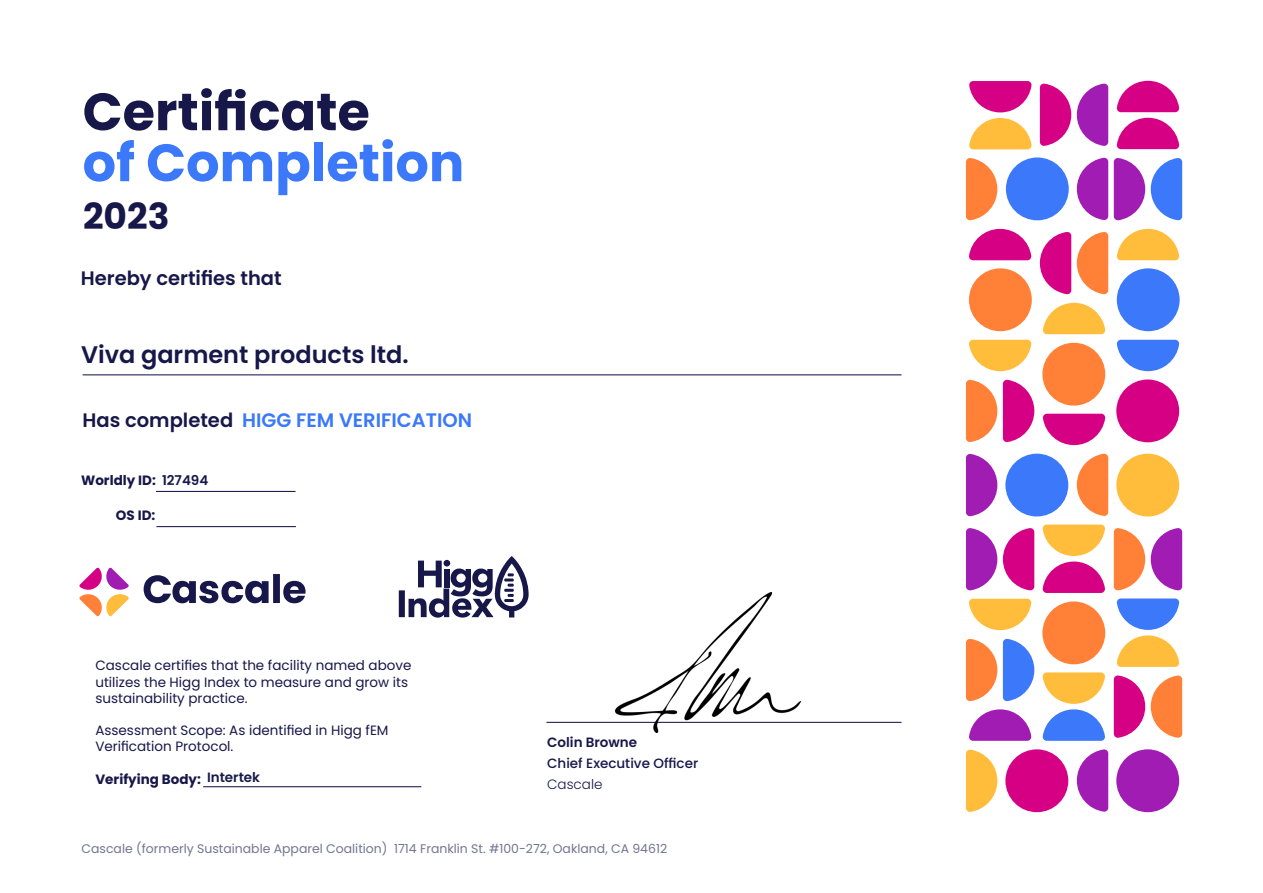
<style>
.page{position:relative;width:1263px;height:893px;background:#fff}
.page>*{position:absolute;margin:0;border:0;box-sizing:border-box;transform-origin:0 0}
.t1{font:700 52.5px "Poppins";color:#3b78fa}
.t2{font:700 52.5px "Poppins";color:#17174a}
.t3{font:700 36px "Poppins";color:#17174a}
.t4{font:600 24px "Poppins";color:#17184a}
.t5{font:600 19.5px "Poppins";color:#3b78fa}
.t6{font:600 19.5px "Poppins";color:#17174a}
.t7{font:13.5px/16.2px "Poppins";color:#17174a}
.t8{font:700 13.5px "Poppins";color:#17174a}
.t9{font:500 13.5px "Poppins";color:#17174a}
.t10{font:600 13.5px "Poppins";color:#17184a}
.t11{font:600 13.5px "Poppins";color:#17174a}
.t12{font:300 13.5px "Poppins";color:#17174a}
.t13{font:12.45px "Poppins";color:#747492}
.s1{color:#17174a}
</style>
<div class="page">
<hr style="left:156px;top:491px;width:140px;height:1px;background:#17174a">
<hr style="left:546px;top:722px;width:355px;height:1px;background:#17174a">
<hr style="left:83px;top:374px;width:818px;height:1px;background:#17174a">
<svg style="left:144px;top:574px;width:162px;height:29px"></svg>
<svg style="left:79px;top:567px;width:50px;height:49px"></svg>
<svg style="left:399px;top:556px;width:130px;height:62px"></svg>
<div style="left:1116px;top:749px;width:63px;height:63px;background:#a11cb3;border-radius:50%"></div>
<div style="left:1005px;top:749px;width:63px;height:63px;background:#d60085;border-radius:50%"></div>
<div style="left:1042px;top:601px;width:63px;height:63px;background:#ff8036;border-radius:50%"></div>
<div style="left:1116px;top:454px;width:63px;height:62px;background:#ffbd3b;border-radius:50%"></div>
<div style="left:1116px;top:379px;width:63px;height:63px;background:#d60085;border-radius:50%"></div>
<div style="left:1005px;top:454px;width:63px;height:62px;background:#3b78fa;border-radius:50%"></div>
<div style="left:1042px;top:343px;width:63px;height:63px;background:#ff8036;border-radius:50%"></div>
<svg style="left:1043px;top:414px;width:62px;height:31px"></svg>
<svg style="left:1116px;top:340px;width:63px;height:31px"></svg>
<svg style="left:1003px;top:379px;width:31px;height:63px"></svg>
<svg style="left:966px;top:379px;width:31px;height:63px"></svg>
<svg style="left:1003px;top:639px;width:31px;height:62px"></svg>
<svg style="left:966px;top:639px;width:31px;height:62px"></svg>
<svg style="left:966px;top:749px;width:31px;height:63px"></svg>
<svg style="left:966px;top:454px;width:31px;height:62px"></svg>
<svg style="left:966px;top:528px;width:31px;height:63px"></svg>
<svg style="left:1003px;top:528px;width:31px;height:63px"></svg>
<svg style="left:1114px;top:528px;width:31px;height:63px"></svg>
<svg style="left:1151px;top:528px;width:31px;height:63px"></svg>
<svg style="left:1116px;top:598px;width:63px;height:69px"></svg>
<svg style="left:1114px;top:675px;width:31px;height:63px"></svg>
<svg style="left:1151px;top:675px;width:31px;height:63px"></svg>
<svg style="left:1077px;top:453px;width:31px;height:63px"></svg>
<svg style="left:969px;top:599px;width:62px;height:31px"></svg>
<svg style="left:1042px;top:525px;width:63px;height:68px"></svg>
<svg style="left:1042px;top:672px;width:63px;height:69px"></svg>
<svg style="left:1077px;top:749px;width:31px;height:63px"></svg>
<svg style="left:969px;top:709px;width:62px;height:32px"></svg>
<svg style="left:969px;top:340px;width:62px;height:31px"></svg>
<div style="left:1117px;top:268px;width:63px;height:63px;background:#3b78fa;border-radius:50%"></div>
<svg style="left:1116px;top:229px;width:63px;height:31px"></svg>
<svg style="left:1116px;top:118px;width:63px;height:31px"></svg>
<svg style="left:1116px;top:81px;width:63px;height:31px"></svg>
<svg style="left:1151px;top:158px;width:31px;height:63px"></svg>
<svg style="left:1114px;top:158px;width:31px;height:63px"></svg>
<div style="left:1006px;top:157px;width:63px;height:63px;background:#3b78fa;border-radius:50%"></div>
<div style="left:969px;top:268px;width:63px;height:63px;background:#ff8036;border-radius:50%"></div>
<svg style="left:969px;top:229px;width:62px;height:31px"></svg>
<svg style="left:1040px;top:232px;width:31px;height:62px"></svg>
<svg style="left:1077px;top:232px;width:31px;height:62px"></svg>
<svg style="left:1077px;top:157px;width:31px;height:63px"></svg>
<svg style="left:1077px;top:83px;width:31px;height:63px"></svg>
<svg style="left:1040px;top:83px;width:31px;height:63px"></svg>
<svg style="left:966px;top:158px;width:31px;height:63px"></svg>
<svg style="left:969px;top:118px;width:63px;height:31px"></svg>
<svg style="left:969px;top:81px;width:63px;height:31px"></svg>
<svg style="left:1043px;top:303px;width:62px;height:31px"></svg>
<hr style="left:203px;top:786px;width:218px;height:1px;background:#17174a">
<img style="left:615px;top:592px;width:185px;height:140px">
<hr style="left:156px;top:526px;width:140px;height:1px;background:#17174a">
<h1 class="t2" style="left:83px;top:81px;width:289px">Certificate</h1>
<h1 class="t1" style="left:83px;top:132px;width:383px">of Completion</h1>
<h2 class="t3" style="left:83px;top:196px;width:88px">2023</h2>
<h3 class="t6" style="left:81px;top:267px;width:202px">Hereby certifies that</h3>
<h3 class="t4" style="left:81px;top:338px;width:329px">Viva garment products ltd.</h3>
<h3 class="t5" style="left:83px;top:409px;width:391px"><span class="s1">Has completed</span> HIGG FEM VERIFICATION</h3>
<p class="t8" style="left:81px;top:472px;width:76px">Worldly ID:</p>
<p class="t10" style="left:162px;top:471px;width:48px">127494</p>
<p class="t8" style="left:116px;top:507px;width:41px">OS ID:</p>
<p class="t7" style="left:95px;top:658px;width:317px">Cascale certifies that the facility named above utilizes the Higg Index to measure and grow its sustainability practice.</p>
<p class="t7" style="left:95px;top:722px;width:295px">Assessment Scope: As identified in Higg fEM<br>Verification Protocol.</p>
<p class="t8" style="left:95px;top:771px;width:107px">Verifying Body:</p>
<p class="t10" style="left:207px;top:768px;width:55px">Intertek</p>
<p class="t11" style="left:547px;top:734px;width:92px">Colin Browne</p>
<p class="t9" style="left:547px;top:755px;width:153px">Chief Executive Officer</p>
<p class="t12" style="left:547px;top:776px;width:57px">Cascale</p>
<p class="t13" style="left:82px;top:841px;width:587px">Cascale (formerly Sustainable Apparel Coalition) 1714 Franklin St. #100-272, Oakland, CA 94612</p>
</div>
